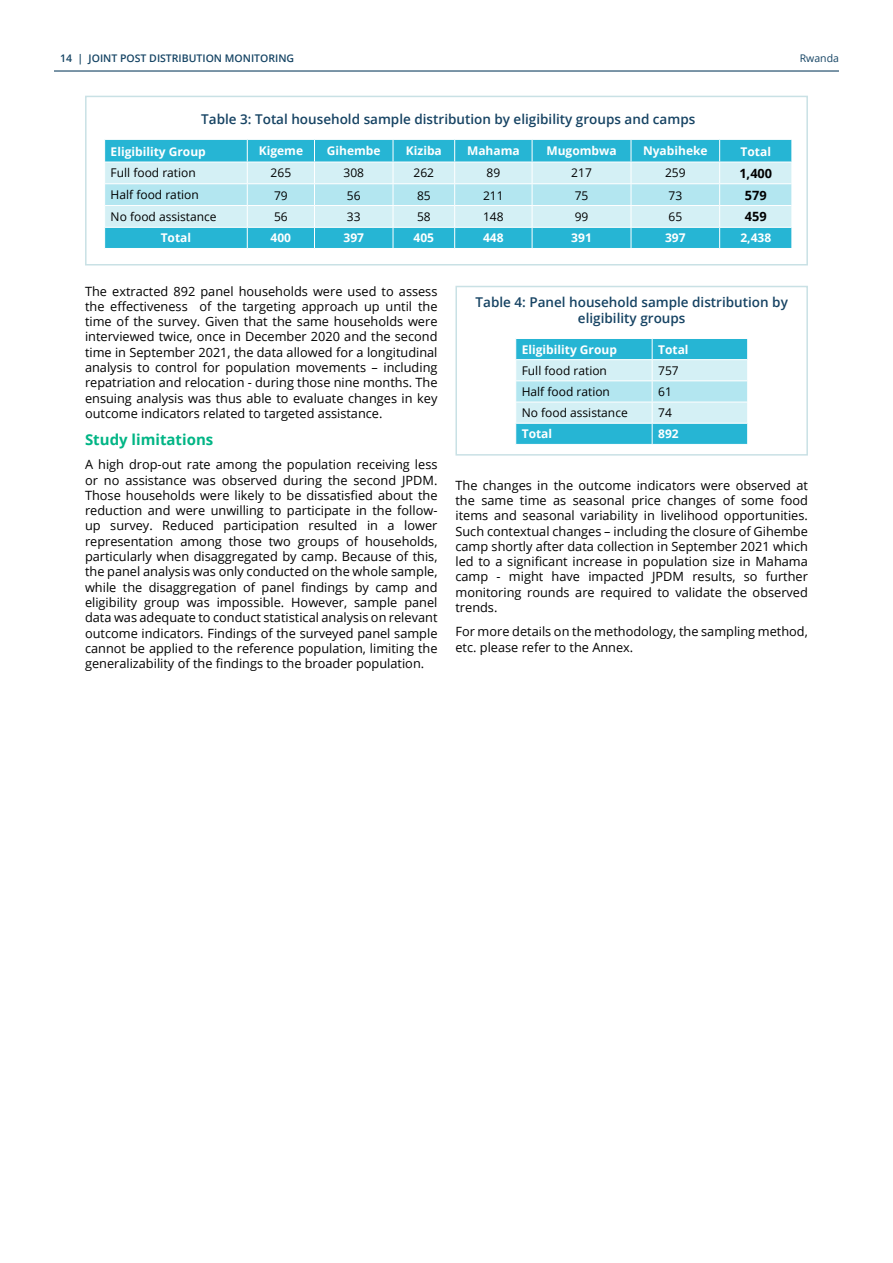
<style>
.page{position:relative;width:893px;height:1263px;background:#fff}
.page>*{position:absolute;margin:0;border:0;box-sizing:border-box;transform-origin:0 0}
.t1{font:700 15px "Open Sans";color:#00b585}
.t2{font:600 13.5px/16.2px "Open Sans";color:#164363;text-align:center}
.t3{font:12.75px/15.3px "Open Sans";color:#000;text-align:justify}
.t4{font:700 12.75px "Open Sans";color:#000}
.t5{font:12px "Open Sans";color:#000}
.t6{font:700 12px "Open Sans";color:#fff}
.t7{font:600 10.5px "Open Sans";color:#154464}
.t8{font:10.5px "Open Sans";color:#154464}
</style>
<div class="page">
<hr style="left:54px;top:70px;width:785px;height:2px;background:#154464">
<svg style="left:104px;top:140px;width:688px;height:108px;background:#8dd8e7"></svg>
<div style="left:85px;top:96px;width:723px;height:169px;border:2px solid #c9e1e5"></div>
<svg style="left:515px;top:338px;width:233px;height:106px;background:#8ed8e8"></svg>
<hr style="left:516px;top:402px;width:136px;height:1px;background:#fff">
<hr style="left:652px;top:402px;width:95px;height:1px;background:#fff">
<div style="left:455px;top:286px;width:353px;height:170px;border:2px solid #c9e1e5"></div>
<p class="t7" style="left:60px;top:51px;width:235px">14 | JOINT POST DISTRIBUTION MONITORING</p>
<p class="t8" style="left:800px;top:51px;width:41px">Rwanda</p>
<p class="t2" style="left:201px;top:111px;width:496px">Table 3: Total household sample distribution by eligibility groups and camps</p>
<p class="t6" style="left:111px;top:143px;width:97px">Eligibility Group</p>
<p class="t6" style="left:259px;top:142px;width:46px">Kigeme</p>
<p class="t6" style="left:327px;top:142px;width:55px">Gihembe</p>
<p class="t6" style="left:406px;top:142px;width:37px">Kiziba</p>
<p class="t6" style="left:467px;top:142px;width:54px">Mahama</p>
<p class="t6" style="left:546px;top:142px;width:72px">Mugombwa</p>
<p class="t6" style="left:643px;top:142px;width:66px">Nyabiheke</p>
<p class="t6" style="left:740px;top:143px;width:32px">Total</p>
<p class="t5" style="left:111px;top:165px;width:87px">Full food ration</p>
<p class="t5" style="left:271px;top:165px;width:22px">265</p>
<p class="t5" style="left:343px;top:165px;width:22px">308</p>
<p class="t5" style="left:414px;top:165px;width:22px">262</p>
<p class="t5" style="left:486px;top:165px;width:15px">89</p>
<p class="t5" style="left:571px;top:165px;width:22px">217</p>
<p class="t5" style="left:665px;top:165px;width:22px">259</p>
<p class="t4" style="left:739px;top:164px;width:34px">1,400</p>
<p class="t5" style="left:111px;top:187px;width:90px">Half food ration</p>
<p class="t5" style="left:274px;top:187px;width:15px">79</p>
<p class="t5" style="left:347px;top:187px;width:15px">56</p>
<p class="t5" style="left:417px;top:187px;width:15px">85</p>
<p class="t5" style="left:483px;top:187px;width:22px">211</p>
<p class="t5" style="left:575px;top:187px;width:15px">75</p>
<p class="t5" style="left:668px;top:187px;width:15px">73</p>
<p class="t4" style="left:745px;top:186px;width:23px">579</p>
<p class="t5" style="left:111px;top:208px;width:108px">No food assistance</p>
<p class="t5" style="left:274px;top:209px;width:15px">56</p>
<p class="t5" style="left:347px;top:209px;width:15px">33</p>
<p class="t5" style="left:417px;top:209px;width:15px">58</p>
<p class="t5" style="left:483px;top:209px;width:22px">148</p>
<p class="t5" style="left:575px;top:209px;width:15px">99</p>
<p class="t5" style="left:668px;top:209px;width:15px">65</p>
<p class="t4" style="left:745px;top:208px;width:23px">459</p>
<p class="t6" style="left:161px;top:230px;width:32px">Total</p>
<p class="t6" style="left:271px;top:230px;width:22px">400</p>
<p class="t6" style="left:343px;top:230px;width:22px">397</p>
<p class="t6" style="left:414px;top:230px;width:22px">405</p>
<p class="t6" style="left:483px;top:230px;width:22px">448</p>
<p class="t6" style="left:571px;top:230px;width:22px">391</p>
<p class="t6" style="left:665px;top:230px;width:22px">397</p>
<p class="t6" style="left:740px;top:230px;width:32px">2,438</p>
<p class="t3" style="left:85px;top:283px;width:354px">The extracted 892 panel households were used to assess the effectiveness of the targeting approach up until the time of the survey. Given that the same households were interviewed twice, once in December 2020 and the second time in September 2021, the data allowed for a longitudinal analysis to control for population movements – including repatriation and relocation - during those nine months. The ensuing analysis was thus able to evaluate changes in key outcome indicators related to targeted assistance.</p>
<p class="t1" style="left:85px;top:429px;width:130px">Study limitations</p>
<p class="t3" style="left:85px;top:457px;width:354px">A high drop-out rate among the population receiving less or no assistance was observed during the second JPDM.<br>Those households were likely to be dissatisfied about the reduction and were unwilling to participate in the follow&shy;up survey. Reduced participation resulted in a lower representation among those two groups of households, particularly when disaggregated by camp. Because of this, the panel analysis was only conducted on the whole sample, while the disaggregation of panel findings by camp and eligibility group was impossible. However, sample panel data was adequate to conduct statistical analysis on relevant outcome indicators. Findings of the surveyed panel sample cannot be applied to the reference population, limiting the generalizability of the findings to the broader population.</p>
<p class="t2" style="left:476px;top:294px;width:314px">Table 4: Panel household sample distribution by eligibility groups</p>
<p class="t6" style="left:522px;top:341px;width:97px">Eligibility Group</p>
<p class="t6" style="left:658px;top:341px;width:32px">Total</p>
<p class="t5" style="left:522px;top:362px;width:87px">Full food ration</p>
<p class="t5" style="left:658px;top:362px;width:22px">757</p>
<p class="t5" style="left:522px;top:383px;width:90px">Half food ration</p>
<p class="t5" style="left:658px;top:383px;width:15px">61</p>
<p class="t5" style="left:522px;top:405px;width:108px">No food assistance</p>
<p class="t5" style="left:658px;top:405px;width:15px">74</p>
<p class="t6" style="left:522px;top:426px;width:32px">Total</p>
<p class="t6" style="left:658px;top:426px;width:22px">892</p>
<p class="t3" style="left:455px;top:477px;width:354px">The changes in the outcome indicators were observed at the same time as seasonal price changes of some food items and seasonal variability in livelihood opportunities.<br>Such contextual changes – including the closure of Gihembe camp shortly after data collection in September 2021 which led to a significant increase in population size in Mahama camp - might have impacted JPDM results, so further monitoring rounds are required to validate the observed trends.</p>
<p class="t3" style="left:455px;top:624px;width:354px">For more details on the methodology, the sampling method, etc. please refer to the Annex.</p>
</div>
